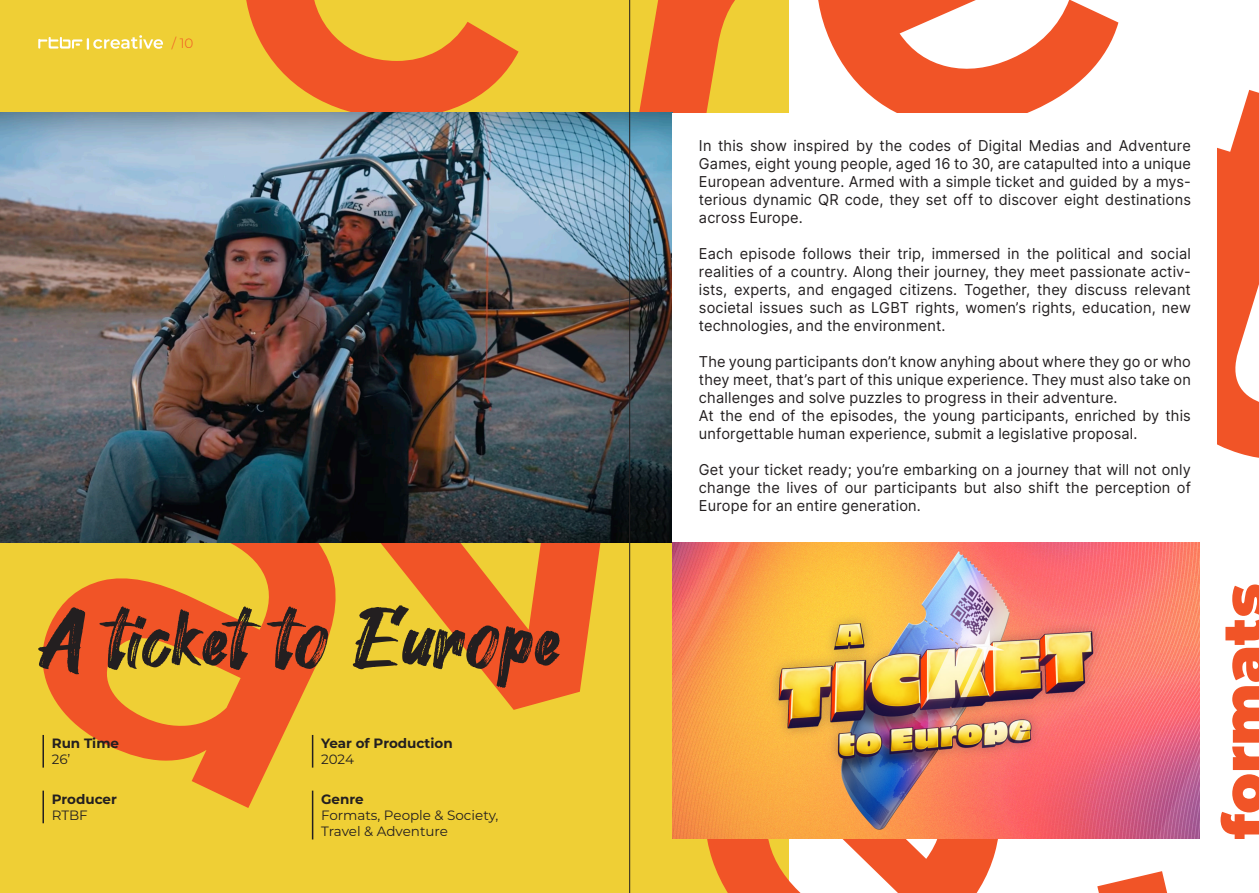
<style>
.page{position:relative;width:1259px;height:893px;background:#fff}
.page>*{position:absolute;margin:0;border:0;box-sizing:border-box;transform-origin:0 0}
.t1{font:84.3px "Hey August";color:#231f20}
.t2{font:900 60px "Montserrat";color:#f15427}
.t3{font:15px/18px "Inter";letter-spacing:.01em;color:#231f20;text-align:justify}
.t4{font:13.5px/16.2px "Montserrat";color:#231f20}
.t5{font:700 13.5px "Montserrat";color:#231f20}
.t6{font:300 13.5px "Montserrat";color:#f15427}
</style>
<div class="page">
<div style="left:0;top:0;width:788px;height:893px;background:#efcf35"></div>
<svg style="left:244px;top:0;width:275px;height:113px"></svg>
<svg style="left:630px;top:0;width:488px;height:113px"></svg>
<svg style="left:42px;top:543px;width:279px;height:265px"></svg>
<svg style="left:1217px;top:90px;width:42px;height:368px"></svg>
<svg style="left:1097px;top:753px;width:103px;height:140px"></svg>
<svg style="left:321px;top:543px;width:280px;height:167px"></svg>
<svg style="left:707px;top:839px;width:291px;height:54px;fill:#f15427"></svg>
<hr style="left:42px;top:735px;width:2px;height:33px;background:#231f20">
<hr style="left:42px;top:791px;width:2px;height:32px;background:#231f20">
<hr style="left:312px;top:735px;width:1px;height:33px;background:#231f20">
<hr style="left:312px;top:791px;width:1px;height:48px;background:#231f20">
<svg style="left:38px;top:35px;width:125px;height:15px"></svg>
<img style="left:0;top:113px;width:672px;height:430px">
<div style="left:672px;top:113px;width:544px;height:429px;background:#fff"></div>
<img style="left:672px;top:542px;width:527px;height:297px">
<hr style="left:629px;top:0;width:1px;height:893px;background:#231f20">
<p class="t6" style="left:172px;top:34px;width:23px">/ 10</p>
<h1 class="t1" style="left:39px;top:594px;width:525px">A ticket to Europe</h1>
<p class="t5" style="left:52px;top:733px;width:69px">Run Time</p>
<p class="t4" style="left:52px;top:751px;width:20px">26’</p>
<p class="t5" style="left:52px;top:789px;width:67px">Producer</p>
<p class="t4" style="left:52px;top:806px;width:38px">RTBF</p>
<p class="t5" style="left:321px;top:733px;width:133px">Year of Production</p>
<p class="t4" style="left:321px;top:751px;width:34px">2024</p>
<p class="t5" style="left:321px;top:789px;width:44px">Genre</p>
<p class="t4" style="left:321px;top:806px;width:179px">Formats, People &amp; Society,<br>Travel &amp; Adventure</p>
<p class="t3" style="left:699px;top:136px;width:493px">In this show inspired by the codes of Digital Medias and Adventure Games, eight young people, aged 16 to 30, are catapulted into a unique European adventure. Armed with a simple ticket and guided by a mys&shy;terious dynamic QR code, they set off to discover eight destinations across Europe.</p>
<p class="t3" style="left:699px;top:244px;width:493px">Each episode follows their trip, immersed in the political and social realities of a country. Along their journey, they meet passionate activ&shy;ists, experts, and engaged citizens. Together, they discuss relevant societal issues such as LGBT rights, women’s rights, education, new technologies, and the environment.</p>
<p class="t3" style="left:699px;top:352px;width:493px;text-align:left">The young participants don’t know anyhing about where they go or who they meet, that’s part of this unique experience. They must also take on challenges and solve puzzles to progress in their adventure.<br>At the end of the episodes, the young participants, enriched by this unforgettable human experience, submit a legislative proposal.</p>
<p class="t3" style="left:699px;top:460px;width:493px">Get your ticket ready; you’re embarking on a journey that will not only change the lives of our participants but also shift the perception of Europe for an entire generation.</p>
<h2 class="t2" style="left:1199px;top:839px;width:257px;rotate:-90deg">formats</h2>
</div>
